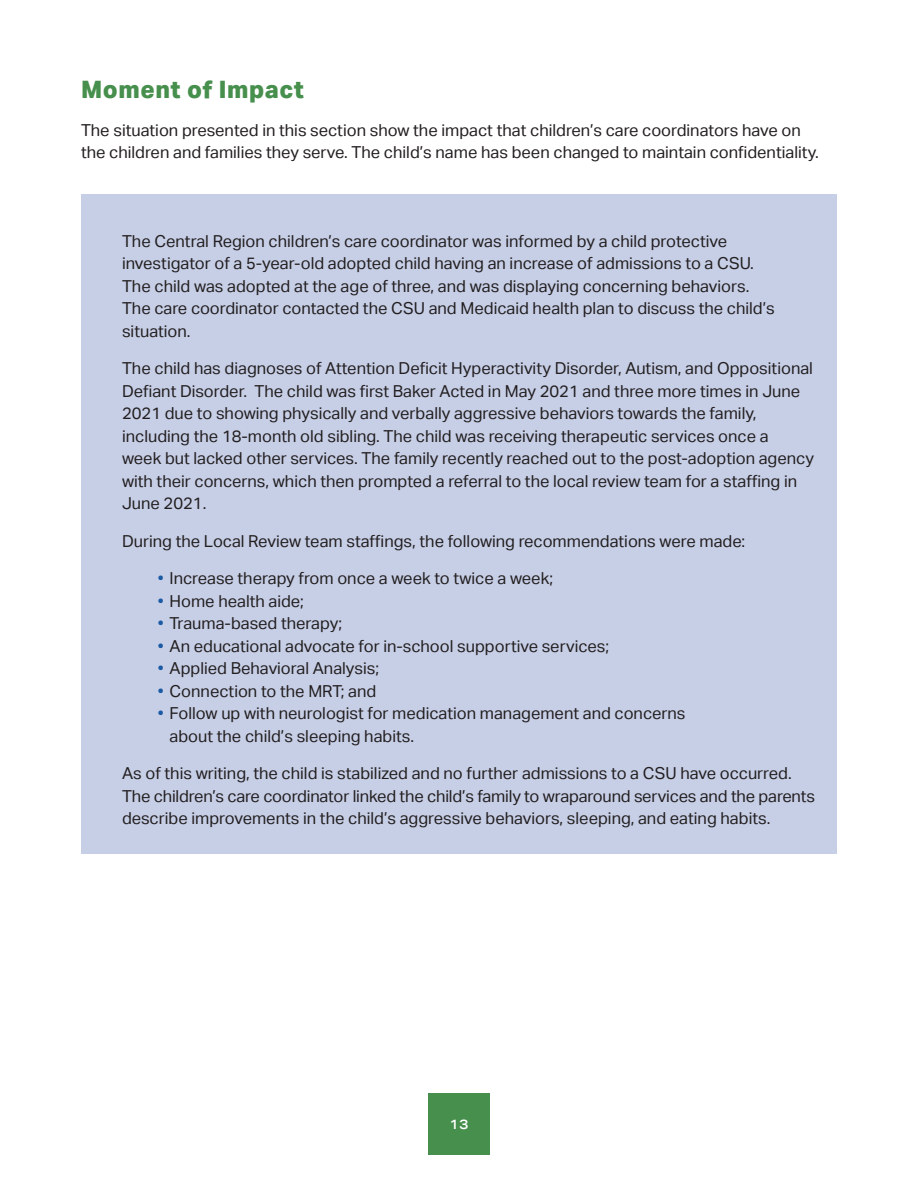
<style>
.page{position:relative;width:918px;height:1188px;background:#fff}
.page>*{position:absolute;margin:0;border:0;box-sizing:border-box;transform-origin:0 0}
.t1{font:800 24px "Aktiv Grotesk";letter-spacing:.025em;color:#478f4d}
.t2{font:16.5px/22.5px "Aktiv Grotesk";color:#231f20}
.t3{font:500 13.5px "Aktiv Grotesk Ex";color:#fff}
.s1{color:#1b5ba4}
</style>
<div class="page">
<div style="left:428px;top:1094px;width:62px;height:61px;background:#478f4d"></div>
<div style="left:81px;top:194px;width:756px;height:660px;background:#c7cfe7"></div>
<p class="t1" style="left:81px;top:76px;width:224px">Moment of Impact</p>
<p class="t2" style="left:81px;top:119px;width:739px">The situation presented in this section show the impact that children’s care coordinators have on the children and families they serve. The child’s name has been changed to maintain confidentiality.</p>
<p class="t2" style="left:122px;top:230px;width:654px">The Central Region children’s care coordinator was informed by a child protective investigator of a 5-year-old adopted child having an increase of admissions to a CSU.<br>The child was adopted at the age of three, and was displaying concerning behaviors.<br>The care coordinator contacted the CSU and Medicaid health plan to discuss the child’s situation.</p>
<p class="t2" style="left:122px;top:357px;width:693px">The child has diagnoses of Attention Deficit Hyperactivity Disorder, Autism, and Oppositional Defiant Disorder. The child was first Baker Acted in May 2021 and three more times in June 2021 due to showing physically and verbally aggressive behaviors towards the family, including the 18-month old sibling. The child was receiving therapeutic services once a<br>week but lacked other services. The family recently reached out to the post-adoption agency with their concerns, which then prompted a referral to the local review team for a staffing in June 2021.</p>
<p class="t2" style="left:122px;top:530px;width:625px">During the Local Review team staffings, the following recommendations were made:</p>
<p class="t2" style="left:158px;top:567px;width:397px"><span class="s1">•</span> Increase therapy from once a week to twice a week;</p>
<p class="t2" style="left:158px;top:590px;width:148px"><span class="s1">•</span> Home health aide;</p>
<p class="t2" style="left:158px;top:612px;width:186px"><span class="s1">•</span> Trauma-based therapy;</p>
<p class="t2" style="left:158px;top:635px;width:453px"><span class="s1">•</span> An educational advocate for in-school supportive services;</p>
<p class="t2" style="left:158px;top:657px;width:223px"><span class="s1">•</span> Applied Behavioral Analysis;</p>
<p class="t2" style="left:158px;top:680px;width:220px"><span class="s1">•</span> Connection to the MRT; and</p>
<p class="t2" style="left:170px;top:702px;width:518px;text-indent:-12px"><span class="s1">•</span> Follow up with neurologist for medication management and concerns about the child’s sleeping habits.</p>
<p class="t2" style="left:122px;top:762px;width:695px">As of this writing, the child is stabilized and no further admissions to a CSU have occurred.<br>The children’s care coordinator linked the child’s family to wraparound services and the parents describe improvements in the child’s aggressive behaviors, sleeping, and eating habits.</p>
<p class="t3" style="left:450px;top:1116px;width:20px">13</p>
</div>
